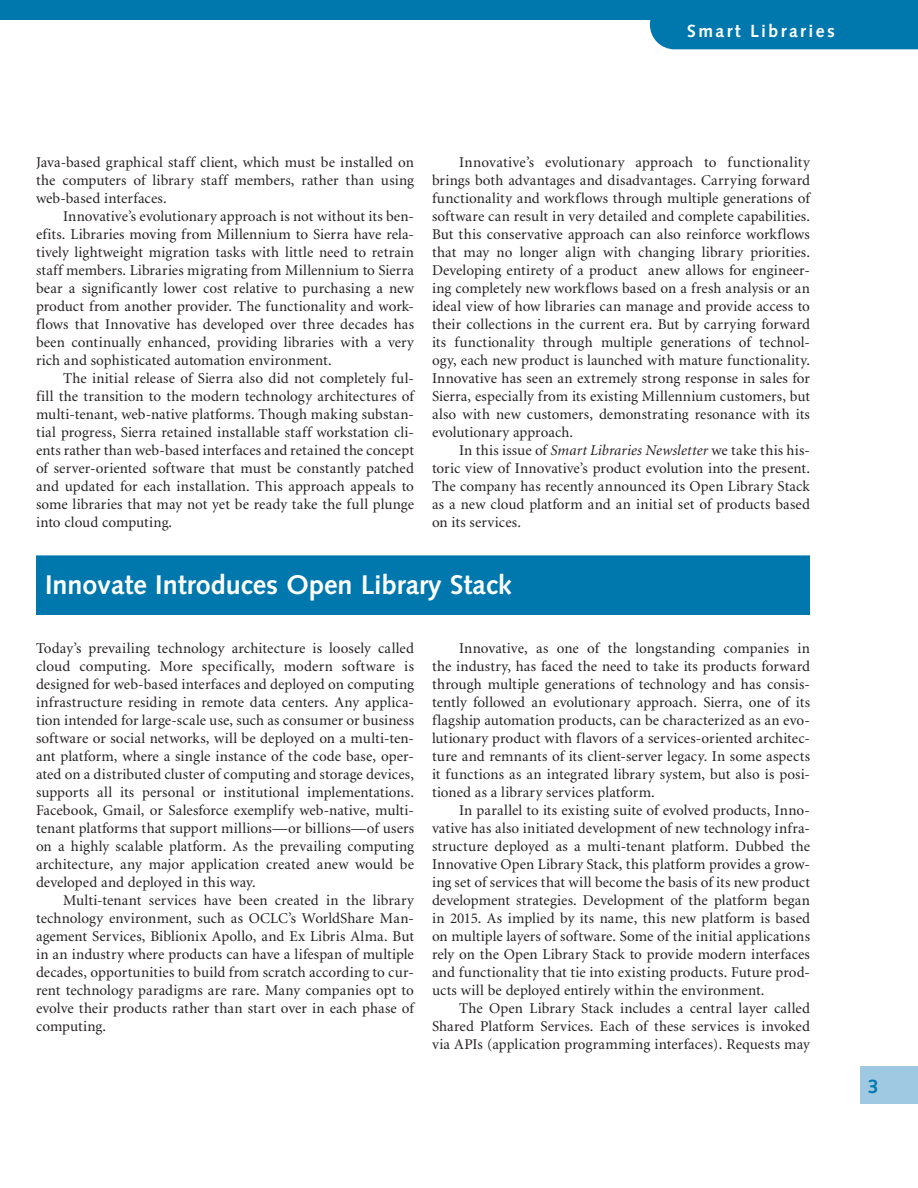
<style>
.page{position:relative;width:918px;height:1188px;background:#fff}
.page>*{position:absolute;margin:0;border:0;box-sizing:border-box;transform-origin:0 0}
.t1{font:700 27px "Syntax";color:#fff}
.t2{font:700 19.5px "Syntax";color:#0078ae}
.t3{font:700 17.7px "Syntax";letter-spacing:.135em;color:#fff}
.t4{font:15px/18px "Minion";letter-spacing:.005em;color:#231f20;text-align:justify}
.s1{font-style:italic}
</style>
<div class="page">
<div style="left:0;top:0;width:918px;height:20px;background:#0078ae"></div>
<div style="left:650px;top:20px;width:268px;height:29px;background:#0078ae"></div>
<div style="left:860px;top:1066px;width:58px;height:38px;background:#9fc8e2"></div>
<div style="left:36px;top:555px;width:774px;height:60px;background:#0078ae"></div>
<p class="t3" style="left:687px;top:20px;width:149px">Smart Libraries</p>
<p class="t4" style="left:36px;top:153px;width:380px">Java-based graphical staff client, which must be installed on the computers of library staff members, rather than using web-based interfaces.</p>
<p class="t4" style="left:36px;top:207px;width:380px;text-indent:27px">Innovative’s evolutionary approach is not without its ben&shy;efits. Libraries moving from Millennium to Sierra have rela&shy;tively lightweight migration tasks with little need to retrain staff members. Libraries migrating from Millennium to Sierra bear a significantly lower cost relative to purchasing a new product from another provider. The functionality and work&shy;flows that Innovative has developed over three decades has been continually enhanced, providing libraries with a very rich and sophisticated automation environment.</p>
<p class="t4" style="left:36px;top:369px;width:380px;text-indent:27px">The initial release of Sierra also did not completely ful&shy;fill the transition to the modern technology architectures of multi-tenant, web-native platforms. Though making substan&shy;tial progress, Sierra retained installable staff workstation cli&shy;ents rather than web-based interfaces and retained the concept of server-oriented software that must be constantly patched and updated for each installation. This approach appeals to some libraries that may not yet be ready take the full plunge into cloud computing.</p>
<p class="t4" style="left:432px;top:153px;width:380px;text-indent:27px">Innovative’s evolutionary approach to functionality brings both advantages and disadvantages. Carrying forward functionality and workflows through multiple generations of software can result in very detailed and complete capabilities.<br>But this conservative approach can also reinforce workflows that may no longer align with changing library priorities.<br>Developing entirety of a product anew allows for engineer&shy;ing completely new workflows based on a fresh analysis or an ideal view of how libraries can manage and provide access to their collections in the current era. But by carrying forward its functionality through multiple generations of technol&shy;ogy, each new product is launched with mature functionality.<br>Innovative has seen an extremely strong response in sales for Sierra, especially from its existing Millennium customers, but also with new customers, demonstrating resonance with its evolutionary approach.</p>
<p class="t4" style="left:432px;top:441px;width:380px;text-indent:27px">In this issue of <span class="s1">Smart Libraries Newsletter</span> we take this his&shy;toric view of Innovative’s product evolution into the present.<br>The company has recently announced its Open Library Stack as a new cloud platform and an initial set of products based on its services.</p>
<h1 class="t1" style="left:45px;top:569px;width:468px">Innovate Introduces Open Library Stack</h1>
<p class="t4" style="left:36px;top:639px;width:380px">Today’s prevailing technology architecture is loosely called cloud computing. More specifically, modern software is designed for web-based interfaces and deployed on computing infrastructure residing in remote data centers. Any applica&shy;tion intended for large-scale use, such as consumer or business software or social networks, will be deployed on a multi-ten&shy;ant platform, where a single instance of the code base, oper&shy;ated on a distributed cluster of computing and storage devices, supports all its personal or institutional implementations.<br>Facebook, Gmail, or Salesforce exemplify web-native, multi&shy;tenant platforms that support millions—or billions—of users on a highly scalable platform. As the prevailing computing architecture, any major application created anew would be developed and deployed in this way.</p>
<p class="t4" style="left:36px;top:891px;width:380px;text-indent:27px">Multi-tenant services have been created in the library technology environment, such as OCLC’s WorldShare Man&shy;agement Services, Biblionix Apollo, and Ex Libris Alma. But in an industry where products can have a lifespan of multiple decades, opportunities to build from scratch according to cur&shy;rent technology paradigms are rare. Many companies opt to evolve their products rather than start over in each phase of computing.</p>
<p class="t4" style="left:432px;top:639px;width:380px;text-indent:27px">Innovative, as one of the longstanding companies in the industry, has faced the need to take its products forward through multiple generations of technology and has consis&shy;tently followed an evolutionary approach. Sierra, one of its flagship automation products, can be characterized as an evo&shy;lutionary product with flavors of a services-oriented architec&shy;ture and remnants of its client-server legacy. In some aspects it functions as an integrated library system, but also is posi&shy;tioned as a library services platform.</p>
<p class="t4" style="left:432px;top:801px;width:380px;text-indent:27px">In parallel to its existing suite of evolved products, Inno&shy;vative has also initiated development of new technology infra&shy;structure deployed as a multi-tenant platform. Dubbed the Innovative Open Library Stack, this platform provides a grow&shy;ing set of services that will become the basis of its new product development strategies. Development of the platform began in 2015. As implied by its name, this new platform is based on multiple layers of software. Some of the initial applications rely on the Open Library Stack to provide modern interfaces and functionality that tie into existing products. Future prod&shy;ucts will be deployed entirely within the environment.</p>
<p class="t4" style="left:432px;top:999px;width:380px;text-indent:27px">The Open Library Stack includes a central layer called Shared Platform Services. Each of these services is invoked via APIs (application programming interfaces). Requests may</p>
<h2 class="t2" style="left:868px;top:1075px;width:12px">3</h2>
</div>
